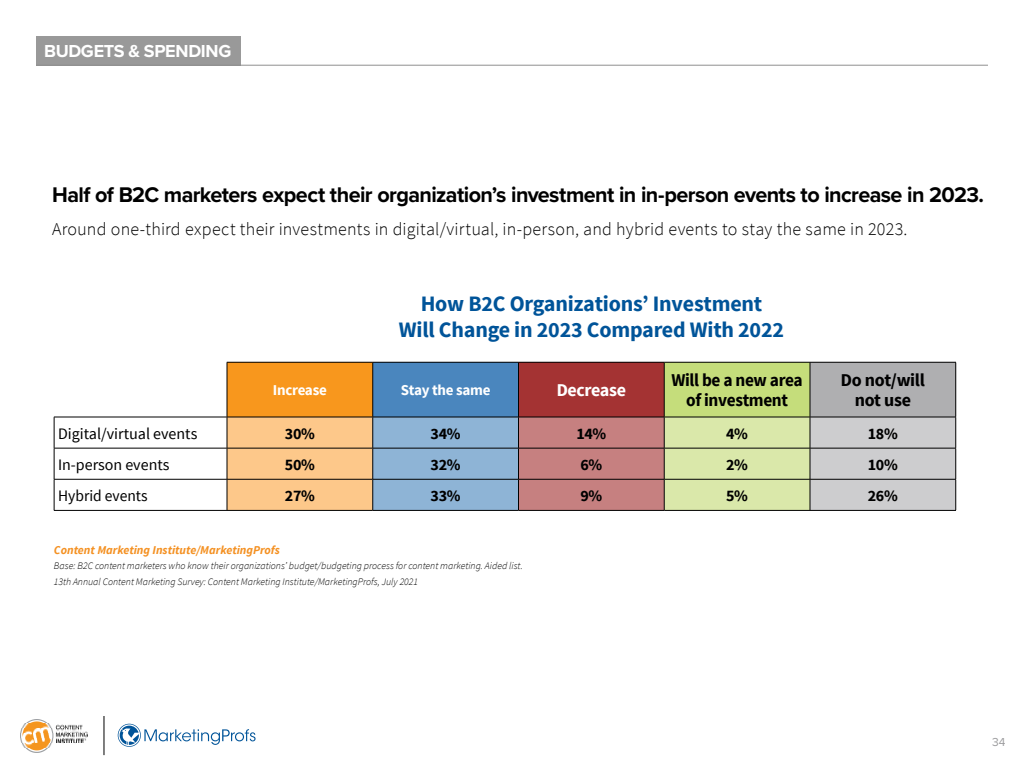
<style>
.page{position:relative;width:1024px;height:768px;background:#fff}
.page>*{position:absolute;margin:0;border:0;box-sizing:border-box;transform-origin:0 0}
.t1{font:700 22px "Proxima Nova";letter-spacing:-.025em;color:#000}
.t2{font:700 22px/26.4px "Source Sans Pro";letter-spacing:-.01em;color:#005499;text-align:center}
.t3{font:300 18px "Source Sans Pro";letter-spacing:.01em;color:#000}
.t4{font:700 18px/20px "Source Sans Pro";letter-spacing:-.02em;color:#000;text-align:center;scale:.96 1}
.t5{font:700 18px/20px "Source Sans Pro";letter-spacing:-.02em;color:#000;text-align:center}
.t6{font:700 18px "Proxima Nova";letter-spacing:-.02em;color:#fff}
.t7{font:700 18px "Source Sans Pro";letter-spacing:-.02em;color:#fff}
.t8{font:16px "Source Sans Pro";color:#000}
.t9{font:700 16px "Source Sans Pro";letter-spacing:-.02em;color:#000}
.t10{font:700 15px "Source Sans Pro";letter-spacing:-.02em;color:#fff}
.t11{font:italic 700 12px "Source Sans Pro";color:#f49123}
.t12{font:12px "Proxima Nova";color:#9c9c9e}
.t13{font:italic 300 10px/15.3px "Source Sans Pro";color:#000}
</style>
<div class="page">
<hr style="left:104px;top:716px;width:1px;height:39px;background:#000">
<img style="left:20px;top:719px;width:68px;height:33px">
<svg style="left:118px;top:724px;width:138px;height:23px"></svg>
<div style="left:227px;top:362px;width:146px;height:55px;background:#f8971d"></div>
<div style="left:373px;top:362px;width:145px;height:55px;background:#4a86be"></div>
<div style="left:518px;top:362px;width:146px;height:55px;background:#a43333"></div>
<div style="left:664px;top:362px;width:146px;height:55px;background:#c5dd7b"></div>
<div style="left:810px;top:362px;width:146px;height:55px;background:#afafb1"></div>
<svg style="left:55px;top:418px;width:901px;height:92px"></svg>
<hr style="left:227px;top:362px;width:146px;height:1px;background:#000">
<hr style="left:227px;top:362px;width:1px;height:55px;background:#000">
<hr style="left:373px;top:362px;width:145px;height:1px;background:#000">
<hr style="left:372px;top:362px;width:1px;height:55px;background:#000">
<hr style="left:518px;top:362px;width:146px;height:1px;background:#000">
<hr style="left:518px;top:362px;width:1px;height:55px;background:#000">
<hr style="left:664px;top:362px;width:146px;height:1px;background:#000">
<hr style="left:664px;top:362px;width:1px;height:55px;background:#000">
<hr style="left:810px;top:362px;width:146px;height:1px;background:#000">
<hr style="left:810px;top:362px;width:1px;height:55px;background:#000">
<hr style="left:956px;top:362px;width:1px;height:55px;background:#000">
<hr style="left:227px;top:417px;width:1px;height:31px;background:#000">
<hr style="left:372px;top:417px;width:1px;height:31px;background:#000">
<hr style="left:518px;top:417px;width:1px;height:31px;background:#000">
<hr style="left:664px;top:417px;width:1px;height:31px;background:#000">
<hr style="left:810px;top:417px;width:1px;height:31px;background:#000">
<hr style="left:956px;top:417px;width:1px;height:31px;background:#000">
<hr style="left:54px;top:448px;width:173px;height:1px;background:#000">
<hr style="left:227px;top:448px;width:1px;height:31px;background:#000">
<hr style="left:372px;top:448px;width:1px;height:31px;background:#000">
<hr style="left:518px;top:448px;width:1px;height:31px;background:#000">
<hr style="left:664px;top:448px;width:1px;height:31px;background:#000">
<hr style="left:810px;top:448px;width:1px;height:31px;background:#000">
<hr style="left:956px;top:448px;width:1px;height:31px;background:#000">
<hr style="left:54px;top:479px;width:173px;height:1px;background:#000">
<hr style="left:227px;top:480px;width:1px;height:30px;background:#000">
<hr style="left:372px;top:480px;width:1px;height:30px;background:#000">
<hr style="left:518px;top:480px;width:1px;height:30px;background:#000">
<hr style="left:664px;top:480px;width:1px;height:30px;background:#000">
<hr style="left:810px;top:480px;width:1px;height:30px;background:#000">
<hr style="left:956px;top:480px;width:1px;height:30px;background:#000">
<hr style="left:54px;top:510px;width:173px;height:1px;background:#000">
<hr style="left:227px;top:510px;width:146px;height:1px;background:#000">
<hr style="left:373px;top:510px;width:145px;height:1px;background:#000">
<hr style="left:518px;top:510px;width:146px;height:1px;background:#000">
<hr style="left:664px;top:510px;width:146px;height:1px;background:#000">
<hr style="left:810px;top:510px;width:146px;height:1px;background:#000">
<hr style="left:54px;top:417px;width:173px;height:1px;background:#000">
<hr style="left:54px;top:417px;width:1px;height:31px;background:#000">
<hr style="left:227px;top:417px;width:146px;height:1px;background:#000">
<hr style="left:373px;top:417px;width:145px;height:1px;background:#000">
<hr style="left:518px;top:417px;width:146px;height:1px;background:#000">
<hr style="left:664px;top:417px;width:146px;height:1px;background:#000">
<hr style="left:810px;top:417px;width:146px;height:1px;background:#000">
<hr style="left:54px;top:448px;width:1px;height:31px;background:#000">
<hr style="left:227px;top:448px;width:146px;height:1px;background:#000">
<hr style="left:373px;top:448px;width:145px;height:1px;background:#000">
<hr style="left:518px;top:448px;width:146px;height:1px;background:#000">
<hr style="left:664px;top:448px;width:146px;height:1px;background:#000">
<hr style="left:810px;top:448px;width:146px;height:1px;background:#000">
<hr style="left:54px;top:480px;width:1px;height:30px;background:#000">
<hr style="left:227px;top:479px;width:146px;height:1px;background:#000">
<hr style="left:373px;top:479px;width:145px;height:1px;background:#000">
<hr style="left:518px;top:479px;width:146px;height:1px;background:#000">
<hr style="left:664px;top:479px;width:146px;height:1px;background:#000">
<hr style="left:810px;top:479px;width:146px;height:1px;background:#000">
<div style="left:36px;top:36px;width:205px;height:29px;background:#999"></div>
<hr style="left:36px;top:65px;width:952px;height:1px;background:#8f8f8f">
<h2 class="t6" style="left:44px;top:38px;width:189px">BUDGETS &amp; SPENDING</h2>
<h1 class="t1" style="left:52px;top:179px;width:934px">Half of B2C marketers expect their organization’s investment in in-person events to increase in 2023.</h1>
<h2 class="t3" style="left:52px;top:218px;width:857px">Around one-third expect their investments in digital/virtual, in-person, and hybrid events to stay the same in 2023.</h2>
<h1 class="t2" style="left:399px;top:291px;width:387px">How B2C Organizations’ Investment<br>Will Change in 2023 Compared With 2022</h1>
<h3 class="t10" style="left:273px;top:381px;width:55px">Increase</h3>
<h3 class="t10" style="left:401px;top:381px;width:91px">Stay the same</h3>
<h2 class="t7" style="left:557px;top:379px;width:71px">Decrease</h2>
<h2 class="t4" style="left:672px;top:371px;width:138px">Will be a new area of investment</h2>
<h2 class="t5" style="left:841px;top:371px;width:85px">Do not/will not use</h2>
<h3 class="t8" style="left:58px;top:423px;width:141px">Digital/virtual events</h3>
<h3 class="t9" style="left:285px;top:423px;width:31px">30%</h3>
<h3 class="t9" style="left:431px;top:423px;width:31px">34%</h3>
<h3 class="t9" style="left:576px;top:423px;width:31px">14%</h3>
<h3 class="t9" style="left:726px;top:423px;width:23px">4%</h3>
<h3 class="t9" style="left:868px;top:423px;width:31px">18%</h3>
<h3 class="t8" style="left:58px;top:454px;width:113px">In-person events</h3>
<h3 class="t9" style="left:285px;top:454px;width:31px">50%</h3>
<h3 class="t9" style="left:431px;top:454px;width:31px">32%</h3>
<h3 class="t9" style="left:580px;top:454px;width:23px">6%</h3>
<h3 class="t9" style="left:726px;top:454px;width:23px">2%</h3>
<h3 class="t9" style="left:868px;top:454px;width:31px">10%</h3>
<h3 class="t8" style="left:58px;top:486px;width:91px">Hybrid events</h3>
<h3 class="t9" style="left:285px;top:485px;width:31px">27%</h3>
<h3 class="t9" style="left:431px;top:485px;width:31px">33%</h3>
<h3 class="t9" style="left:580px;top:485px;width:23px">9%</h3>
<h3 class="t9" style="left:726px;top:485px;width:23px">5%</h3>
<h3 class="t9" style="left:868px;top:485px;width:31px">26%</h3>
<p class="t11" style="left:54px;top:542px;width:228px">Content Marketing Institute/MarketingProfs</p>
<p class="t13" style="left:54px;top:558px;width:471px">Base: B2C content marketers who know their organizations’ budget/budgeting process for content marketing. Aided list.<br>13th Annual Content Marketing Survey: Content Marketing Institute/MarketingProfs, July 2021</p>
<p class="t12" style="left:992px;top:734px;width:15px">34</p>
</div>
